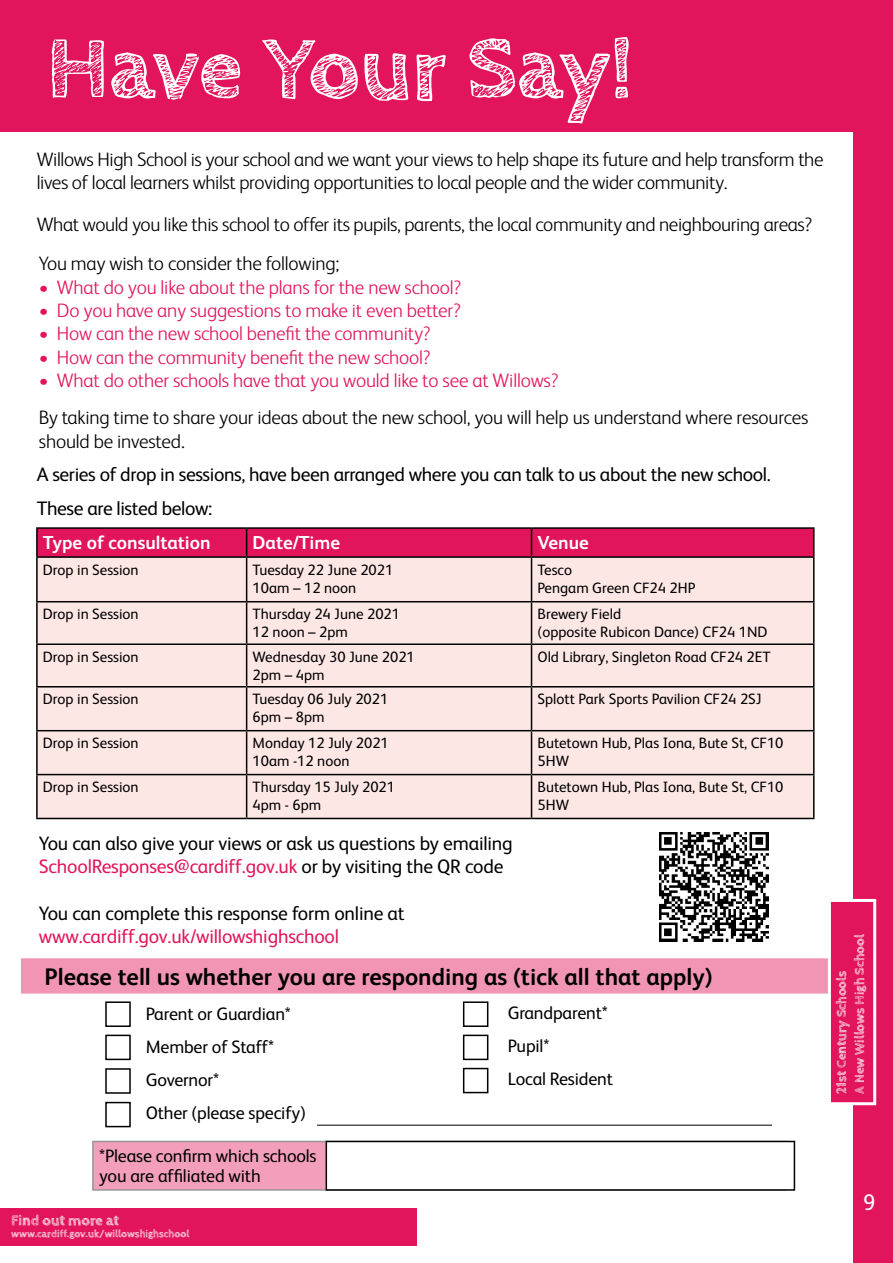
<style>
.page{position:relative;width:893px;height:1263px;background:#fff}
.page>*{position:absolute;margin:0;border:0;box-sizing:border-box;transform-origin:0 0}
.t1{font:700 90px "Cabin Sketch";letter-spacing:-.01em;color:#fff}
.t2{font:700 24px "FS Albert";color:#000}
.t3{font:22.5px "FS Albert";color:#fff}
.t4{font:300 19.5px/23.4px "FS Albert";letter-spacing:-.02em;color:#000}
.t5{font:19.5px/23.4px "FS Albert";letter-spacing:-.01em;color:#000}
.t6{font:300 19.5px "FS Albert";letter-spacing:-.01em;color:#e2145b}
.t7{font:19.5px "FS Albert";letter-spacing:-.01em;color:#e2145b}
.t8{font:700 18.75px "FS Albert";color:#fff}
.t9{font:18px/33px "FS Albert";letter-spacing:-.01em;color:#000}
.t10{font:15px/18px "FS Albert";color:#000}
.t11{font:700 14.85px "Cabin Sketch";letter-spacing:-.005em;color:#fff}
.t12{font:700 13.5px/18px "Cabin Sketch";color:#fff}
.t13{font:700 10.5px "Cabin Sketch";color:#fff}
.s1{color:#e2145b}
</style>
<div class="page">
<div style="left:0;top:1208px;width:417px;height:38px;background:#e2145b"></div>
<div style="left:93px;top:1141px;width:693px;height:49px;background:#f39fbc"></div>
<div style="left:326px;top:1141px;width:468px;height:49px;background:#fff"></div>
<div style="left:326px;top:1141px;width:469px;height:50px;border:2px solid #000"></div>
<div style="left:853px;top:0;width:40px;height:1263px;background:#e2145b"></div>
<div style="left:19px;top:957px;width:845px;height:38px;background:#f295b5;border:2px solid #fff"></div>
<div style="left:0;top:0;width:862px;height:132px;background:#e2145b"></div>
<div style="left:105px;top:1001px;width:26px;height:26px;border:2px solid #000"></div>
<div style="left:105px;top:1035px;width:26px;height:25px;border:2px solid #000"></div>
<div style="left:105px;top:1102px;width:26px;height:25px;border:2px solid #000"></div>
<div style="left:463px;top:1001px;width:25px;height:26px;border:2px solid #000"></div>
<div style="left:463px;top:1035px;width:25px;height:25px;border:2px solid #000"></div>
<div style="left:463px;top:1068px;width:25px;height:25px;border:2px solid #000"></div>
<hr style="left:317px;top:1125px;width:455px;height:1px;background:#000">
<div style="left:38px;top:558px;width:775px;height:260px;background:#fce7e5"></div>
<hr style="left:36px;top:527px;width:211px;height:2px;background:#000">
<hr style="left:36px;top:529px;width:2px;height:27px;background:#000">
<hr style="left:247px;top:527px;width:284px;height:2px;background:#000">
<hr style="left:531px;top:527px;width:284px;height:2px;background:#000">
<div style="left:37px;top:528px;width:777px;height:28px;background:#e2145b"></div>
<hr style="left:813px;top:529px;width:2px;height:27px;background:#000">
<hr style="left:36px;top:556px;width:211px;height:2px;background:#000">
<hr style="left:36px;top:558px;width:2px;height:43px;background:#000">
<hr style="left:247px;top:556px;width:284px;height:2px;background:#000">
<hr style="left:246px;top:558px;width:1px;height:43px;background:#000">
<hr style="left:531px;top:556px;width:284px;height:2px;background:#000">
<hr style="left:531px;top:558px;width:1px;height:43px;background:#000">
<hr style="left:813px;top:558px;width:2px;height:43px;background:#000">
<hr style="left:36px;top:601px;width:211px;height:1px;background:#000">
<hr style="left:36px;top:602px;width:2px;height:41px;background:#000">
<hr style="left:247px;top:601px;width:284px;height:1px;background:#000">
<hr style="left:246px;top:602px;width:1px;height:41px;background:#000">
<hr style="left:531px;top:601px;width:284px;height:1px;background:#000">
<hr style="left:531px;top:602px;width:1px;height:41px;background:#000">
<hr style="left:813px;top:602px;width:2px;height:41px;background:#000">
<hr style="left:36px;top:643px;width:211px;height:2px;background:#000">
<hr style="left:36px;top:645px;width:2px;height:41px;background:#000">
<hr style="left:247px;top:643px;width:284px;height:2px;background:#000">
<hr style="left:246px;top:645px;width:1px;height:41px;background:#000">
<hr style="left:531px;top:643px;width:284px;height:2px;background:#000">
<hr style="left:531px;top:645px;width:1px;height:41px;background:#000">
<hr style="left:813px;top:645px;width:2px;height:41px;background:#000">
<hr style="left:36px;top:686px;width:211px;height:1px;background:#000">
<hr style="left:36px;top:687px;width:2px;height:43px;background:#000">
<hr style="left:247px;top:686px;width:284px;height:1px;background:#000">
<hr style="left:246px;top:687px;width:1px;height:43px;background:#000">
<hr style="left:531px;top:686px;width:284px;height:1px;background:#000">
<hr style="left:531px;top:687px;width:1px;height:43px;background:#000">
<hr style="left:813px;top:687px;width:2px;height:43px;background:#000">
<hr style="left:36px;top:730px;width:211px;height:1px;background:#000">
<hr style="left:36px;top:731px;width:2px;height:43px;background:#000">
<hr style="left:247px;top:730px;width:284px;height:1px;background:#000">
<hr style="left:246px;top:731px;width:1px;height:43px;background:#000">
<hr style="left:531px;top:730px;width:284px;height:1px;background:#000">
<hr style="left:531px;top:731px;width:1px;height:43px;background:#000">
<hr style="left:813px;top:731px;width:2px;height:43px;background:#000">
<hr style="left:36px;top:774px;width:211px;height:1px;background:#000">
<hr style="left:36px;top:775px;width:2px;height:43px;background:#000">
<hr style="left:247px;top:774px;width:284px;height:1px;background:#000">
<hr style="left:246px;top:775px;width:1px;height:43px;background:#000">
<hr style="left:531px;top:774px;width:284px;height:1px;background:#000">
<hr style="left:531px;top:775px;width:1px;height:43px;background:#000">
<hr style="left:813px;top:775px;width:2px;height:43px;background:#000">
<hr style="left:36px;top:818px;width:211px;height:1px;background:#000">
<hr style="left:247px;top:818px;width:284px;height:1px;background:#000">
<hr style="left:531px;top:818px;width:284px;height:1px;background:#000">
<img style="left:659px;top:833px;width:109px;height:109px">
<div style="left:828px;top:899px;width:48px;height:206px;background:#e2145b;border:3px solid #fff"></div>
<h1 class="t1" style="left:46px;top:18px;width:588px">Have Your Say!</h1>
<h3 class="t4" style="left:37px;top:147px;width:788px">Willows High School is your school and we want your views to help shape its future and help transform the lives of local learners whilst providing opportunities to local people and the wider community.</h3>
<h3 class="t4" style="left:37px;top:211px;width:777px">What would you like this school to offer its pupils, parents, the local community and neighbouring areas?</h3>
<h3 class="t4" style="left:39px;top:251px;width:302px">You may wish to consider the following;</h3>
<h3 class="t6" style="left:39px;top:274px;width:424px">• What do you like about the plans for the new school?</h3>
<h3 class="t6" style="left:39px;top:297px;width:424px">• Do you have any suggestions to make it even better?</h3>
<h3 class="t6" style="left:39px;top:321px;width:393px">• How can the new school benefit the community?</h3>
<h3 class="t6" style="left:39px;top:344px;width:393px">• How can the community benefit the new school?</h3>
<h3 class="t6" style="left:39px;top:368px;width:521px">• What do other schools have that you would like to see at Willows?</h3>
<h3 class="t4" style="left:39px;top:405px;width:771px">By taking time to share your ideas about the new school, you will help us understand where resources should be invested.</h3>
<h3 class="t5" style="left:37px;top:456px;width:735px;line-height:34.2px">A series of drop in sessions, have been arranged where you can talk to us about the new school.<br>These are listed below:</h3>
<p class="t8" style="left:43px;top:529px;width:169px">Type of consultation</p>
<p class="t8" style="left:253px;top:529px;width:89px">Date/Time</p>
<p class="t8" style="left:537px;top:529px;width:53px">Venue</p>
<p class="t10" style="left:43px;top:560px;width:97px">Drop in Session</p>
<p class="t10" style="left:253px;top:560px;width:142px">Tuesday 22 June 2021<br>10am – 12 noon</p>
<p class="t10" style="left:538px;top:560px;width:159px">Tesco<br>Pengam Green CF24 2HP</p>
<p class="t10" style="left:43px;top:604px;width:97px">Drop in Session</p>
<p class="t10" style="left:253px;top:604px;width:149px">Thursday 24 June 2021<br>12 noon – 2pm</p>
<p class="t10" style="left:538px;top:604px;width:232px">Brewery Field<br>(opposite Rubicon Dance) CF24 1ND</p>
<p class="t10" style="left:43px;top:647px;width:97px">Drop in Session</p>
<p class="t10" style="left:253px;top:647px;width:164px">Wednesday 30 June 2021<br>2pm – 4pm</p>
<p class="t10" style="left:538px;top:647px;width:235px">Old Library, Singleton Road CF24 2ET</p>
<p class="t10" style="left:43px;top:689px;width:97px">Drop in Session</p>
<p class="t10" style="left:253px;top:689px;width:137px">Tuesday 06 July 2021<br>6pm – 8pm</p>
<p class="t10" style="left:538px;top:689px;width:226px">Splott Park Sports Pavilion CF24 2SJ</p>
<p class="t10" style="left:43px;top:733px;width:97px">Drop in Session</p>
<p class="t10" style="left:253px;top:733px;width:138px">Monday 12 July 2021<br>10am -12 noon</p>
<p class="t10" style="left:538px;top:733px;width:247px">Butetown Hub, Plas Iona, Bute St, CF10<br>5HW</p>
<p class="t10" style="left:43px;top:777px;width:97px">Drop in Session</p>
<p class="t10" style="left:253px;top:777px;width:144px">Thursday 15 July 2021<br>4pm - 6pm</p>
<p class="t10" style="left:538px;top:777px;width:247px">Butetown Hub, Plas Iona, Bute St, CF10<br>5HW</p>
<h3 class="t5" style="left:39px;top:830px;width:475px">You can also give your views or ask us questions by emailing<br><span class="s1">SchoolResponses@cardiff.gov.uk</span> or by visiting the QR code</h3>
<h3 class="t5" style="left:39px;top:900px;width:367px">You can complete this response form online at</h3>
<h3 class="t7" style="left:39px;top:923px;width:302px">www.cardiff.gov.uk/willowshighschool</h3>
<h2 class="t2" style="left:45px;top:960px;width:670px">Please tell us whether you are responding as (tick all that apply)</h2>
<p class="t9" style="left:508px;top:996px;width:107px">Grandparent*<br>Pupil*<br>Local Resident</p>
<p class="t9" style="left:146px;top:996px;width:162px">Parent or Guardian*<br>Member of Staff*<br>Governor*<br>Other (please specify)</p>
<p class="t9" style="left:99px;top:1145px;width:219px;line-height:19.5px">*Please confirm which schools you are affiliated with</p>
<p class="t11" style="left:11px;top:1212px;width:109px">Find out more at</p>
<p class="t13" style="left:11px;top:1228px;width:180px">www.cardiff.gov.uk/willowshighschool</p>
<p class="t12" style="left:833px;top:1094px;width:161px;rotate:-90deg">21st Century Schools<br>A New Willows High School</p>
<h3 class="t3" style="left:863px;top:1187px;width:14px">9</h3>
</div>
